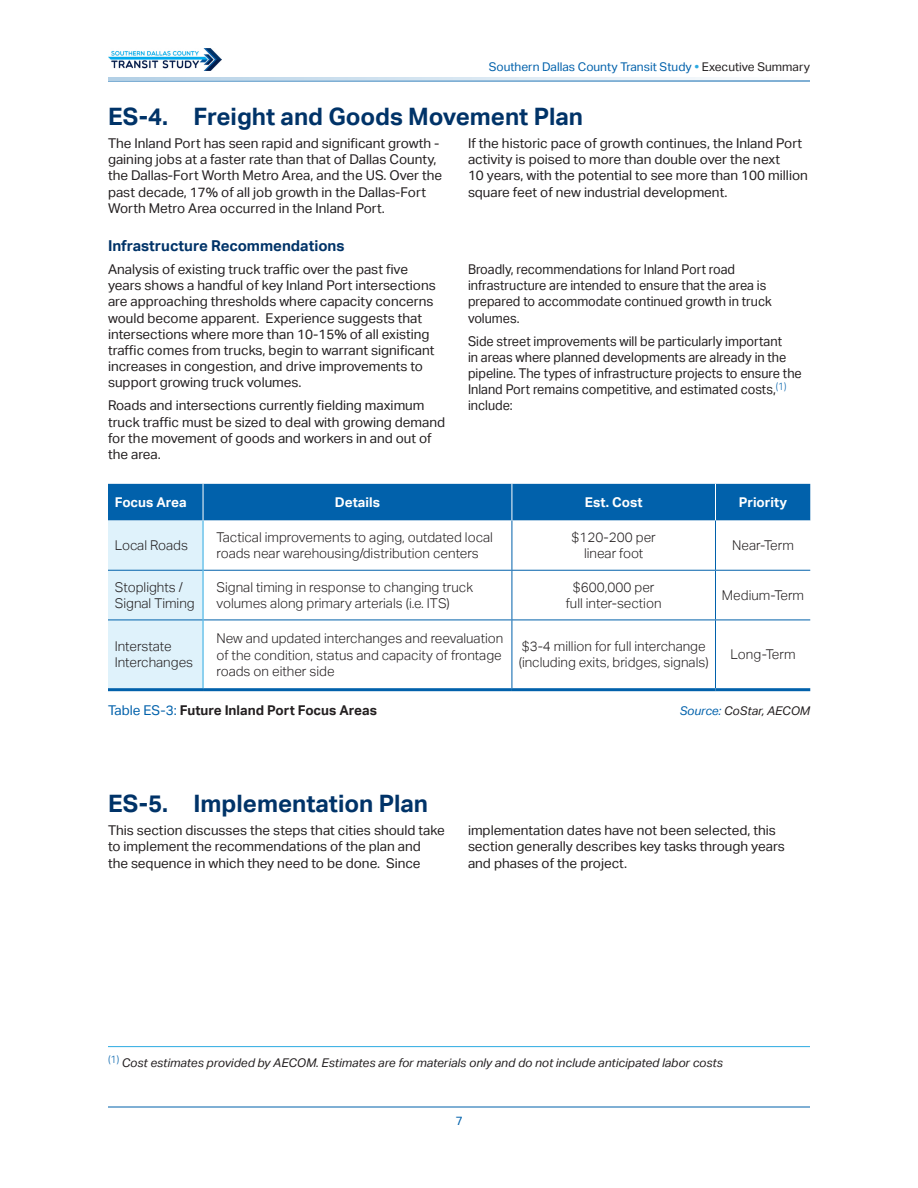
<style>
.page{position:relative;width:918px;height:1188px;background:#fff}
.page>*{position:absolute;margin:0;border:0;box-sizing:border-box;transform-origin:0 0}
.t1{font:700 24px "AECOM Sans";color:#003368}
.Heading_4_SPAN{font:700 15px "AECOM Sans";color:#003368}
.Body{font:13.5px/16.2px "AECOM Sans";color:#231f20}
.Body-2{font:300 13.5px/16.2px "AECOM Sans";color:#231f20}
.Body-3{font:13.5px/16.2px "AECOM Sans";color:#231f20;scale:.94 1}
.Figure_title{font:700 13.5px "AECOM Sans";color:#231f20}
.Table_Header{font:700 13.5px "AECOM Sans";color:#fff}
.Footnote{font:italic 12px "AECOM Sans";color:#231f20}
.t2{font:12px "AECOM Sans";color:#0161ab}
.Figure_title-2{font:italic 12px "AECOM Sans";color:#231f20}
.s1{font-weight:700;color:#2caae2}
.s2{color:#231f20}
.s3{font-weight:400;color:#0161ab}
.s4{color:#0161ab}
</style>
<div class="page">
<img style="left:108px;top:49px;width:113px;height:22px">
<hr style="left:108px;top:81px;width:702px;height:1px;background:#0161ab">
<hr style="left:108px;top:1107px;width:702px;height:1px;background:#0161ab">
<svg style="left:108px;top:77px;width:702px;height:4px"></svg>
<hr style="left:108px;top:1046px;width:702px;height:1px;background:#2caae2">
<svg style="left:108px;top:484px;width:702px;height:204px;background:#5799ca"></svg>
<svg style="left:204px;top:521px;width:606px;height:167px"></svg>
<hr style="left:203px;top:484px;width:1px;height:37px;background:#fff">
<hr style="left:512px;top:484px;width:1px;height:37px;background:#fff">
<hr style="left:715px;top:484px;width:1px;height:37px;background:#fff">
<hr style="left:512px;top:521px;width:1px;height:49px;background:#0161ab">
<hr style="left:512px;top:571px;width:1px;height:49px;background:#0161ab">
<hr style="left:715px;top:521px;width:1px;height:49px;background:#0161ab">
<hr style="left:715px;top:571px;width:1px;height:49px;background:#0161ab">
<hr style="left:108px;top:570px;width:95px;height:1px;background:#0161ab">
<hr style="left:108px;top:620px;width:95px;height:1px;background:#0161ab">
<hr style="left:203px;top:570px;width:309px;height:1px;background:#0161ab">
<hr style="left:512px;top:570px;width:204px;height:1px;background:#0161ab">
<hr style="left:203px;top:620px;width:309px;height:1px;background:#0161ab">
<hr style="left:512px;top:620px;width:204px;height:1px;background:#0161ab">
<hr style="left:512px;top:620px;width:1px;height:68px;background:#0161ab">
<hr style="left:715px;top:620px;width:1px;height:68px;background:#0161ab">
<hr style="left:716px;top:570px;width:94px;height:1px;background:#0161ab">
<hr style="left:716px;top:620px;width:94px;height:1px;background:#0161ab">
<hr style="left:203px;top:688px;width:309px;height:3px;background:#0161ab">
<hr style="left:512px;top:688px;width:204px;height:3px;background:#0161ab">
<hr style="left:716px;top:688px;width:94px;height:3px;background:#0161ab">
<hr style="left:203px;top:521px;width:1px;height:49px;background:#2caae2">
<hr style="left:203px;top:570px;width:1px;height:50px;background:#2caae2">
<hr style="left:203px;top:620px;width:1px;height:68px;background:#2caae2">
<hr style="left:108px;top:688px;width:95px;height:3px;background:#0161ab">
<p class="t2" style="left:489px;top:60px;width:323px">Southern Dallas County Transit Study <span class="s1">•</span> <span class="s2">Executive Summary</span></p>
<p class="t1" style="left:108px;top:103px;width:477px">ES-4. Freight and Goods Movement Plan</p>
<p class="Body" style="left:108px;top:135px;width:336px">The Inland Port has seen rapid and significant growth - gaining jobs at a faster rate than that of Dallas County, the Dallas-Fort Worth Metro Area, and the US. Over the past decade, 17% of all job growth in the Dallas-Fort Worth Metro Area occurred in the Inland Port.</p>
<p class="Body" style="left:468px;top:135px;width:341px">If the historic pace of growth continues, the Inland Port activity is poised to more than double over the next<br>10 years, with the potential to see more than 100 million square feet of new industrial development.</p>
<p class="Heading_4_SPAN" style="left:108px;top:237px;width:238px">Infrastructure Recommendations</p>
<p class="Body" style="left:108px;top:261px;width:329px">Analysis of existing truck traffic over the past five years shows a handful of key Inland Port intersections are approaching thresholds where capacity concerns would become apparent. Experience suggests that intersections where more than 10-15% of all existing traffic comes from trucks, begin to warrant significant increases in congestion, and drive improvements to support growing truck volumes.</p>
<p class="Body" style="left:108px;top:398px;width:339px">Roads and intersections currently fielding maximum truck traffic must be sized to deal with growing demand for the movement of goods and workers in and out of the area.</p>
<p class="Body-3" style="left:468px;top:261px;width:325px">Broadly, recommendations for Inland Port road infrastructure are intended to ensure that the area is prepared to accommodate continued growth in truck volumes.</p>
<p class="Body-3" style="left:468px;top:333px;width:357px">Side street improvements will be particularly important<br>in areas where planned developments are already in the pipeline. The types of infrastructure projects to ensure the Inland Port remains competitive, and estimated costs,<sup>(1) </sup>include:</p>
<p class="Table_Header" style="left:115px;top:494px;width:73px">Focus Area</p>
<p class="Table_Header" style="left:335px;top:494px;width:47px">Details</p>
<p class="Table_Header" style="left:585px;top:494px;width:59px">Est. Cost</p>
<p class="Table_Header" style="left:739px;top:494px;width:50px">Priority</p>
<p class="Body-2" style="left:115px;top:537px;width:75px">Local Roads</p>
<p class="Body-2" style="left:217px;top:529px;width:278px">Tactical improvements to aging, outdated local roads near warehousing/distribution centers</p>
<p class="Body-2" style="left:572px;top:529px;width:86px;text-align:center">$120-200 per linear foot</p>
<p class="Body-2" style="left:732px;top:537px;width:63px">Near-Term</p>
<p class="Body-2" style="left:115px;top:579px;width:81px">Stoplights /<br>Signal Timing</p>
<p class="Body-2" style="left:217px;top:579px;width:258px">Signal timing in response to changing truck volumes along primary arterials (i.e. ITS)</p>
<p class="Body-2" style="left:566px;top:579px;width:97px;text-align:center">$600,000 per full inter-section</p>
<p class="Body-2" style="left:722px;top:587px;width:84px">Medium-Term</p>
<p class="Body-2" style="left:115px;top:638px;width:80px">Interstate<br>Interchanges</p>
<p class="Body-2" style="left:217px;top:631px;width:288px">New and updated interchanges and reevaluation of the condition, status and capacity of frontage roads on either side</p>
<p class="Body-2" style="left:519px;top:638px;width:191px">$3-4 million for full interchange (including exits, bridges, signals)</p>
<p class="Body-2" style="left:731px;top:646px;width:66px">Long-Term</p>
<p class="Figure_title" style="left:108px;top:702px;width:270px"><span class="s3">Table ES-3:</span> Future Inland Port Focus Areas</p>
<p class="Figure_title-2" style="left:680px;top:704px;width:132px"><span class="s4">Source:</span> CoStar, AECOM</p>
<p class="t1" style="left:108px;top:790px;width:322px">ES-5. Implementation Plan</p>
<p class="Body" style="left:108px;top:822px;width:338px">This section discusses the steps that cities should take to implement the recommendations of the plan and<br>the sequence in which they need to be done. Since</p>
<p class="Body" style="left:468px;top:822px;width:318px">implementation dates have not been selected, this section generally describes key tasks through years and phases of the project.</p>
<p class="Footnote" style="left:108px;top:1056px;width:617px"><sup>(1)</sup> Cost estimates provided by AECOM. Estimates are for materials only and do not include anticipated labor costs</p>
<p class="t2" style="left:456px;top:1114px;width:9px">7</p>
</div>
